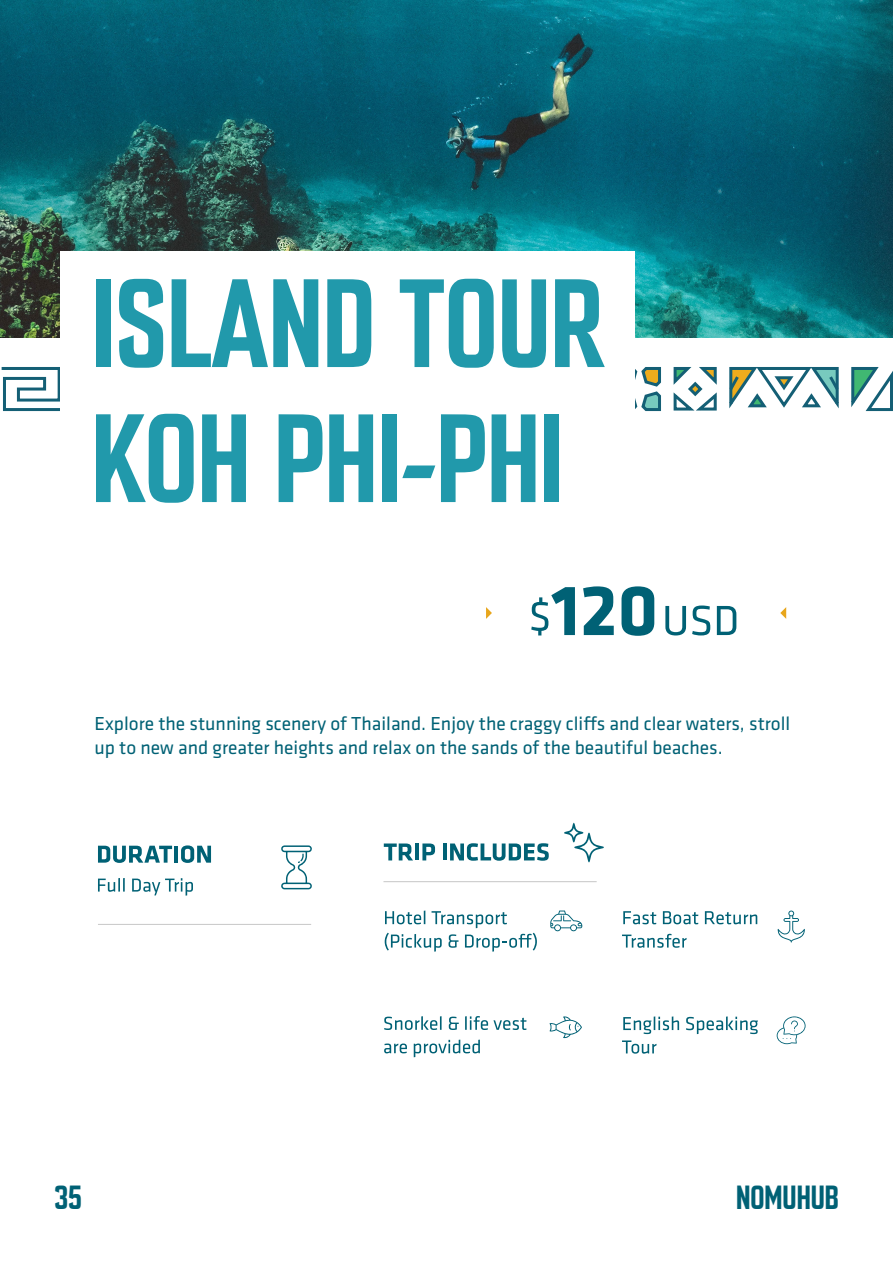
<style>
.page{position:relative;width:893px;height:1263px;background:#fff}
.page>*{position:absolute;margin:0;border:0;box-sizing:border-box;transform-origin:0 0}
.t1{font:500 condensed 112.5px/135px "Enamela W01";color:#2199ab}
.t2{font:500 condensed 30px "Enamela W01";color:#006175}
.t3{font:19.5px/23.4px "Klavika";color:#006175}
</style>
<div class="page">
<svg style="left:1px;top:367px;width:59px;height:45px"></svg>
<svg style="left:851px;top:367px;width:42px;height:45px"></svg>
<svg style="left:635px;top:367px;width:26px;height:45px"></svg>
<svg style="left:673px;top:367px;width:44px;height:44px"></svg>
<svg style="left:729px;top:367px;width:110px;height:42px"></svg>
<img style="left:0;top:0;width:893px;height:338px">
<svg style="left:531px;top:587px;width:44px;height:48px"></svg>
<svg style="left:583px;top:586px;width:31px;height:49px"></svg>
<svg style="left:621px;top:586px;width:33px;height:50px"></svg>
<svg style="left:665px;top:606px;width:21px;height:29px"></svg>
<svg style="left:692px;top:605px;width:18px;height:30px"></svg>
<svg style="left:717px;top:606px;width:19px;height:29px"></svg>
<svg style="left:385px;top:910px;width:152px;height:42px"></svg>
<svg style="left:623px;top:911px;width:33px;height:13px"></svg>
<svg style="left:663px;top:911px;width:35px;height:13px"></svg>
<svg style="left:705px;top:911px;width:52px;height:13px"></svg>
<svg style="left:622px;top:934px;width:65px;height:14px"></svg>
<svg style="left:623px;top:1016px;width:56px;height:18px"></svg>
<svg style="left:686px;top:1016px;width:72px;height:18px"></svg>
<svg style="left:622px;top:1040px;width:35px;height:14px"></svg>
<svg style="left:777px;top:1016px;width:28px;height:28px"></svg>
<svg style="left:778px;top:910px;width:27px;height:32px"></svg>
<svg style="left:550px;top:910px;width:32px;height:21px"></svg>
<svg style="left:549px;top:1016px;width:33px;height:22px"></svg>
<svg style="left:98px;top:846px;width:74px;height:17px"></svg>
<hr style="left:174px;top:846px;width:4px;height:17px;background:#006175">
<svg style="left:181px;top:845px;width:30px;height:18px"></svg>
<svg style="left:98px;top:878px;width:27px;height:14px"></svg>
<svg style="left:132px;top:878px;width:61px;height:18px"></svg>
<svg style="left:281px;top:845px;width:31px;height:44px"></svg>
<hr style="left:98px;top:924px;width:213px;height:1px;background:#c7c7c7">
<svg style="left:486px;top:607px;width:6px;height:12px"></svg>
<svg style="left:780px;top:607px;width:6px;height:12px"></svg>
<div style="left:60px;top:252px;width:574px;height:275px;background:#fff"></div>
<svg style="left:384px;top:843px;width:29px;height:17px"></svg>
<hr style="left:415px;top:843px;width:4px;height:17px;background:#006175">
<svg style="left:422px;top:843px;width:13px;height:17px"></svg>
<hr style="left:443px;top:843px;width:4px;height:17px;background:#006175">
<svg style="left:450px;top:843px;width:99px;height:18px"></svg>
<svg style="left:564px;top:823px;width:40px;height:39px"></svg>
<hr style="left:383px;top:881px;width:214px;height:1px;background:#c7c7c7">
<svg style="left:384px;top:1039px;width:96px;height:18px"></svg>
<svg style="left:384px;top:1016px;width:142px;height:14px"></svg>
<p class="t1" style="left:92px;top:254px;width:514px">ISLAND TOUR<br>KOH PHI-PHI</p>
<p class="t3" style="left:94px;top:712px;width:697px">Explore the stunning scenery of Thailand. Enjoy the craggy cliffs and clear waters, stroll up to new and greater heights and relax on the sands of the beautiful beaches.</p>
<p class="t2" style="left:54px;top:1177px;width:30px">35</p>
<p class="t2" style="left:736px;top:1177px;width:104px">NOMUHUB</p>
</div>
